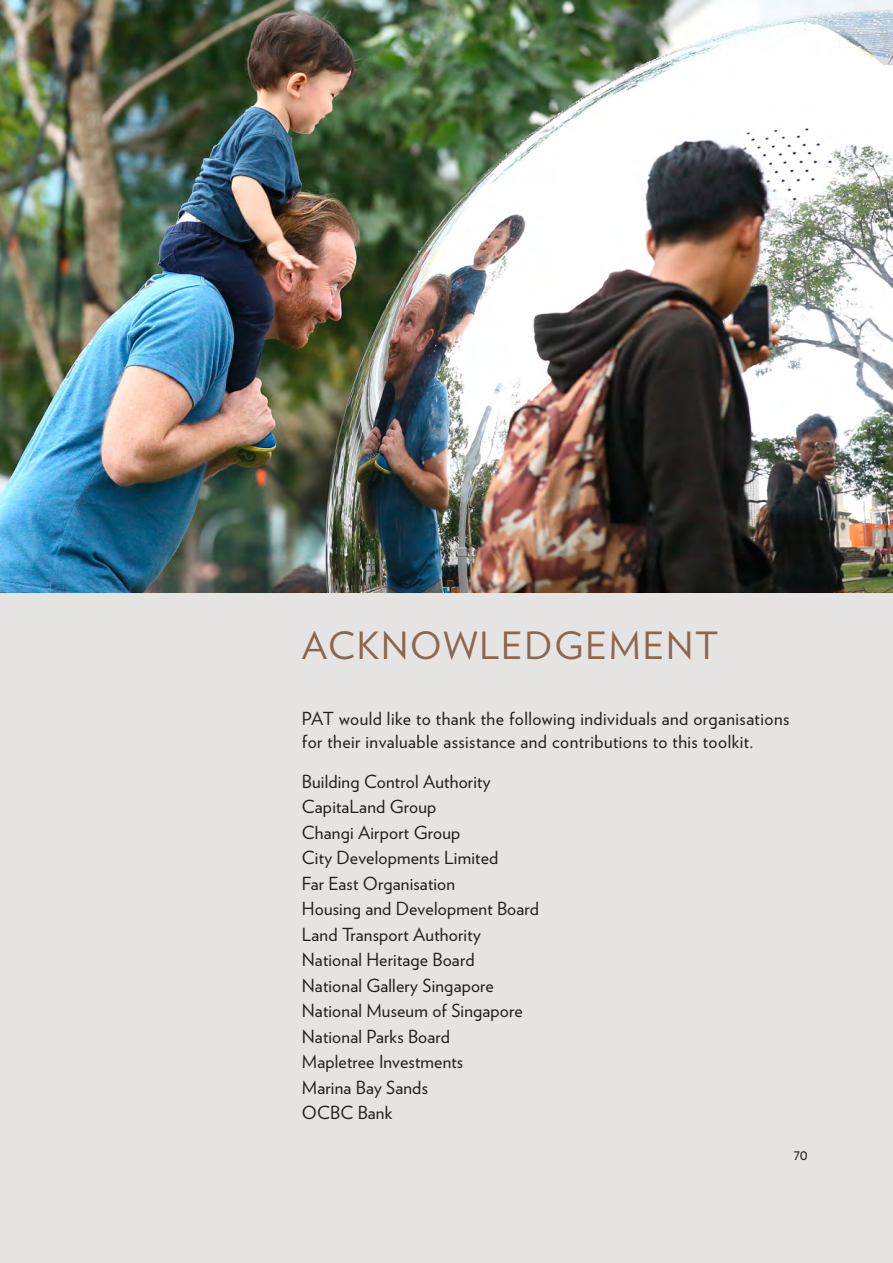
<style>
.page{position:relative;width:893px;height:1263px;background:#e6e4e3}
.page>*{position:absolute;margin:0;border:0;box-sizing:border-box;transform-origin:0 0}
.Body{font:37.5px "Verlag";letter-spacing:.05em;color:#8b674f}
.Body-2{font:18px/22.5px "Verlag";letter-spacing:.01em;color:#231f20}
.t1{font:15px "Verlag";color:#231f20}
</style>
<div class="page">
<img style="left:0;top:0;width:893px;height:592px">
<p class="Body" style="left:302px;top:618px;width:418px">ACKNOWLEDGEMENT</p>
<p class="Body-2" style="left:302px;top:706px;width:489px">PAT would like to thank the following individuals and organisations for their invaluable assistance and contributions to this toolkit.</p>
<p class="Body-2" style="left:302px;top:769px;width:190px">Building Control Authority</p>
<p class="Body-2" style="left:302px;top:794px;width:136px">CapitaLand Group</p>
<p class="Body-2" style="left:302px;top:820px;width:160px">Changi Airport Group</p>
<p class="Body-2" style="left:302px;top:845px;width:198px">City Developments Limited</p>
<p class="Body-2" style="left:302px;top:871px;width:155px">Far East Organisation</p>
<p class="Body-2" style="left:302px;top:896px;width:239px">Housing and Development Board</p>
<p class="Body-2" style="left:302px;top:922px;width:180px">Land Transport Authority</p>
<p class="Body-2" style="left:302px;top:947px;width:174px">National Heritage Board</p>
<p class="Body-2" style="left:302px;top:973px;width:194px">National Gallery Singapore</p>
<p class="Body-2" style="left:302px;top:998px;width:222px">National Museum of Singapore</p>
<p class="Body-2" style="left:302px;top:1024px;width:150px">National Parks Board</p>
<p class="Body-2" style="left:302px;top:1049px;width:163px">Mapletree Investments</p>
<p class="Body-2" style="left:302px;top:1075px;width:128px">Marina Bay Sands</p>
<p class="Body-2" style="left:302px;top:1100px;width:92px">OCBC Bank</p>
<p class="t1" style="left:794px;top:1143px;width:16px">70</p>
</div>
